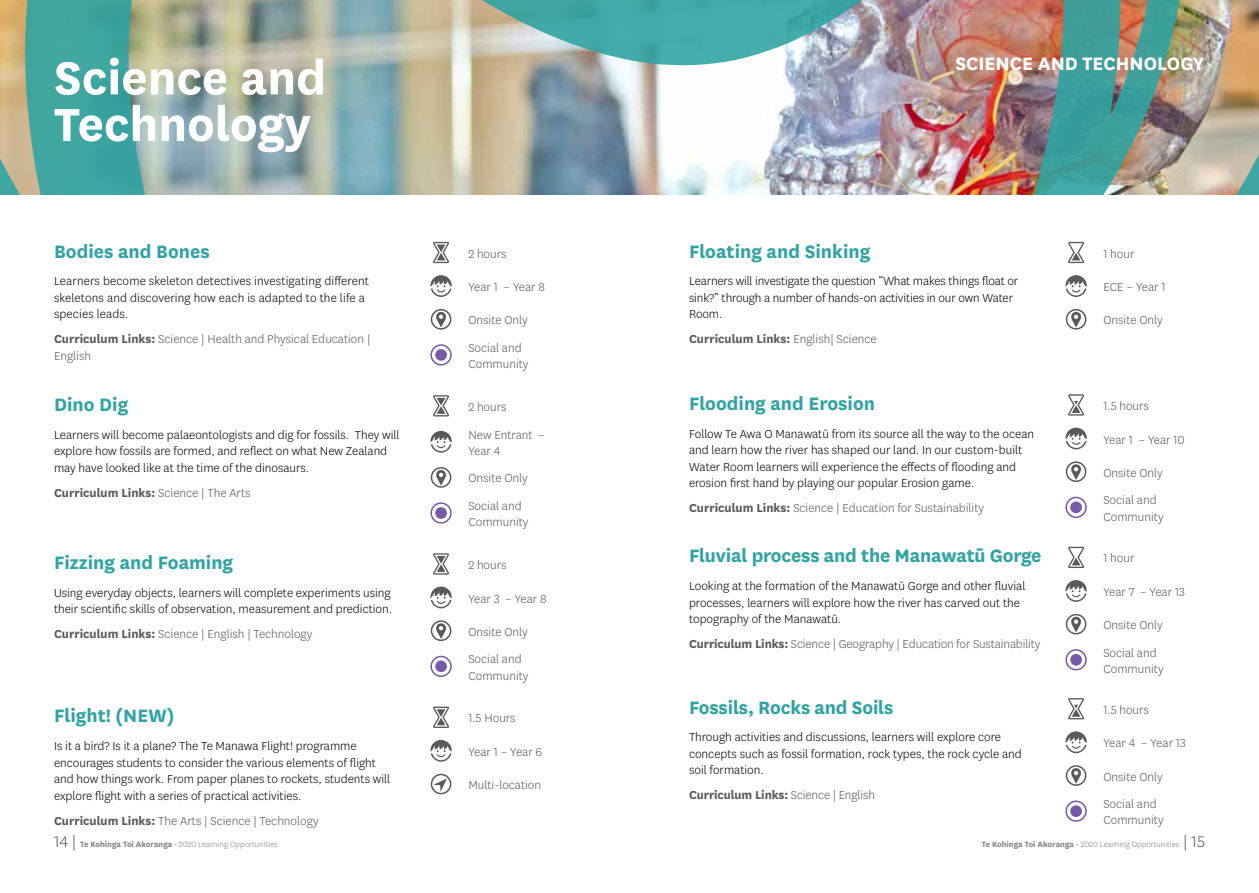
<style>
.page{position:relative;width:1259px;height:893px;background:#fff}
.page>*{position:absolute;margin:0;border:0;box-sizing:border-box;transform-origin:0 0}
.t1{font:700 54px/46.5px "National";color:#fff}
.t2{font:700 21px "National";color:#30a4a2}
.t3{font:700 21px "National";color:#fff}
.t4{font:300 13.5px/16.5px "National";color:#000}
.t5{font:300 13.5px/27.3px "National";color:#58595b}
.t6{font:700 13.5px "National";color:#58595b}
.t7{font:300 9px "National";color:#808285}
.s1{font-weight:700}
.s2{font-weight:300}
.s3{font-size:18px;color:#58595b}
</style>
<div class="page">
<img style="left:0;top:0;width:1259px;height:195px">
<svg style="left:1068px;top:242px;width:16px;height:21px"></svg>
<svg style="left:1065px;top:275px;width:22px;height:22px"></svg>
<div style="left:1065px;top:309px;width:21px;height:21px;border:2px solid #58595b;border-radius:50%"></div>
<svg style="left:1071px;top:312px;width:10px;height:16px"></svg>
<svg style="left:1068px;top:394px;width:16px;height:22px"></svg>
<svg style="left:1065px;top:427px;width:22px;height:22px"></svg>
<div style="left:1065px;top:461px;width:21px;height:21px;border:2px solid #58595b;border-radius:50%"></div>
<svg style="left:1071px;top:464px;width:10px;height:16px"></svg>
<div style="left:1070px;top:501px;width:12px;height:12px;background:#765aa6;border-radius:50%"></div>
<div style="left:1065px;top:497px;width:21px;height:21px;border:2px solid #765aa6;border-radius:50%"></div>
<svg style="left:1068px;top:547px;width:16px;height:21px"></svg>
<svg style="left:1065px;top:580px;width:22px;height:22px"></svg>
<div style="left:1065px;top:614px;width:21px;height:20px;border:2px solid #58595b;border-radius:50%"></div>
<svg style="left:1071px;top:617px;width:10px;height:15px"></svg>
<div style="left:1070px;top:654px;width:12px;height:12px;background:#765aa6;border-radius:50%"></div>
<div style="left:1065px;top:649px;width:21px;height:21px;border:2px solid #765aa6;border-radius:50%"></div>
<svg style="left:1068px;top:698px;width:16px;height:21px"></svg>
<svg style="left:1065px;top:731px;width:22px;height:22px"></svg>
<div style="left:1065px;top:765px;width:21px;height:21px;border:2px solid #58595b;border-radius:50%"></div>
<svg style="left:1071px;top:768px;width:10px;height:16px"></svg>
<div style="left:1070px;top:805px;width:12px;height:12px;background:#765aa6;border-radius:50%"></div>
<div style="left:1065px;top:800px;width:21px;height:22px;border:2px solid #765aa6;border-radius:50%"></div>
<svg style="left:433px;top:242px;width:16px;height:21px"></svg>
<svg style="left:430px;top:275px;width:22px;height:22px"></svg>
<div style="left:431px;top:309px;width:20px;height:21px;border:2px solid #58595b;border-radius:50%"></div>
<svg style="left:436px;top:312px;width:10px;height:16px"></svg>
<div style="left:435px;top:349px;width:12px;height:12px;background:#765aa6;border-radius:50%"></div>
<div style="left:430px;top:344px;width:22px;height:22px;border:2px solid #765aa6;border-radius:50%"></div>
<svg style="left:433px;top:395px;width:16px;height:21px"></svg>
<svg style="left:430px;top:430px;width:22px;height:23px"></svg>
<div style="left:431px;top:467px;width:20px;height:21px;border:2px solid #58595b;border-radius:50%"></div>
<svg style="left:436px;top:470px;width:10px;height:16px"></svg>
<div style="left:435px;top:507px;width:12px;height:12px;background:#765aa6;border-radius:50%"></div>
<div style="left:430px;top:502px;width:22px;height:22px;border:2px solid #765aa6;border-radius:50%"></div>
<svg style="left:433px;top:553px;width:16px;height:22px"></svg>
<svg style="left:430px;top:586px;width:22px;height:22px"></svg>
<div style="left:431px;top:620px;width:20px;height:21px;border:2px solid #58595b;border-radius:50%"></div>
<svg style="left:436px;top:623px;width:10px;height:16px"></svg>
<div style="left:435px;top:660px;width:12px;height:12px;background:#765aa6;border-radius:50%"></div>
<div style="left:430px;top:656px;width:22px;height:21px;border:2px solid #765aa6;border-radius:50%"></div>
<svg style="left:433px;top:707px;width:16px;height:21px"></svg>
<svg style="left:430px;top:740px;width:22px;height:22px"></svg>
<div style="left:431px;top:774px;width:20px;height:20px;border:2px solid #58595b;border-radius:50%"></div>
<svg style="left:433px;top:778px;width:14px;height:14px"></svg>
<h1 class="t1" style="left:54px;top:51px;width:274px">Science and<br>Technology</h1>
<h2 class="t2" style="left:54px;top:236px;width:157px">Bodies and Bones</h2>
<p class="t5" style="left:468px;top:239px;width:40px">2 hours</p>
<p class="t4" style="left:54px;top:272px;width:316px">Learners become skeleton detectives investigating different skeletons and discovering how each is adapted to the life a species leads.</p>
<p class="t5" style="left:54px;top:330px;width:318px;line-height:16.5px"><span class="s1">Curriculum Links:</span> Science | Health and Physical Education |<br>English</p>
<p class="t5" style="left:468px;top:273px;width:78px">Year 1 – Year 8</p>
<p class="t5" style="left:468px;top:306px;width:61px">Onsite Only<br>Social and</p>
<p class="t5" style="left:468px;top:350px;width:62px">Community</p>
<h2 class="t2" style="left:54px;top:390px;width:76px">Dino Dig</h2>
<p class="t5" style="left:468px;top:393px;width:40px">2 hours</p>
<p class="t4" style="left:54px;top:426px;width:347px">Learners will become palaeontologists and dig for fossils. They will explore how fossils are formed, and reflect on what New Zealand may have looked like at the time of the dinosaurs.</p>
<p class="t6" style="left:54px;top:483px;width:198px">Curriculum Links: <span class="s2">Science | The Arts</span></p>
<p class="t5" style="left:468px;top:426px;width:78px;line-height:16.5px">New Entrant –<br>Year 4</p>
<p class="t5" style="left:468px;top:464px;width:61px">Onsite Only<br>Social and</p>
<p class="t5" style="left:468px;top:508px;width:62px">Community</p>
<h2 class="t2" style="left:54px;top:548px;width:181px">Fizzing and Foaming</h2>
<p class="t5" style="left:468px;top:551px;width:40px">2 hours</p>
<p class="t4" style="left:54px;top:584px;width:340px">Using everyday objects, learners will complete experiments using their scientific skills of observation, measurement and prediction.</p>
<p class="t5" style="left:54px;top:620px;width:260px"><span class="s1">Curriculum Links:</span> Science | English | Technology</p>
<p class="t5" style="left:468px;top:584px;width:80px">Year 3 – Year 8</p>
<p class="t5" style="left:468px;top:618px;width:61px">Onsite Only<br>Social and</p>
<p class="t5" style="left:468px;top:661px;width:62px">Community</p>
<h2 class="t2" style="left:54px;top:701px;width:122px">Flight! (NEW)</h2>
<p class="t5" style="left:468px;top:704px;width:49px">1.5 Hours</p>
<p class="t4" style="left:54px;top:737px;width:338px">Is it a bird? Is it a plane? The Te Manawa Flight! programme encourages students to consider the various elements of flight and how things work. From paper planes to rockets, students will explore flight with a series of practical activities.</p>
<p class="t5" style="left:54px;top:806px;width:266px"><span class="s1">Curriculum Links:</span> The Arts | Science | Technology</p>
<p class="t5" style="left:468px;top:738px;width:75px">Year 1 – Year 6</p>
<p class="t5" style="left:468px;top:771px;width:74px">Multi-location</p>
<h2 class="t3" style="left:955px;top:48px;width:250px">SCIENCE AND TECHNOLOGY</h2>
<h2 class="t2" style="left:689px;top:236px;width:183px">Floating and Sinking</h2>
<p class="t5" style="left:1103px;top:239px;width:33px">1 hour</p>
<p class="t4" style="left:689px;top:272px;width:331px">Learners will investigate the question “What makes things float or sink?” through a number of hands-on activities in our own Water<br>Room.</p>
<p class="t6" style="left:689px;top:330px;width:189px">Curriculum Links: <span class="s2">English| Science</span></p>
<p class="t5" style="left:1103px;top:273px;width:64px">ECE – Year 1</p>
<p class="t5" style="left:1103px;top:306px;width:61px">Onsite Only</p>
<h2 class="t2" style="left:689px;top:389px;width:188px">Flooding and Erosion</h2>
<p class="t5" style="left:1103px;top:392px;width:47px">1.5 hours</p>
<p class="t4" style="left:689px;top:425px;width:347px">Follow Te Awa O Manawatū from its source all the way to the ocean and learn how the river has shaped our land. In our custom-built Water Room learners will experience the effects of flooding and erosion first hand by playing our popular Erosion game.</p>
<p class="t5" style="left:689px;top:494px;width:296px"><span class="s1">Curriculum Links:</span> Science | Education for Sustainability</p>
<p class="t5" style="left:1103px;top:425px;width:83px">Year 1 – Year 10</p>
<p class="t5" style="left:1103px;top:459px;width:61px">Onsite Only<br>Social and</p>
<p class="t5" style="left:1103px;top:502px;width:62px">Community</p>
<h2 class="t2" style="left:689px;top:541px;width:354px">Fluvial process and the Manawatū Gorge</h2>
<p class="t5" style="left:1103px;top:544px;width:33px">1 hour</p>
<p class="t4" style="left:689px;top:577px;width:338px">Looking at the formation of the Manawatū Gorge and other fluvial processes, learners will explore how the river has carved out the topography of the Manawatū.</p>
<p class="t5" style="left:689px;top:630px;width:353px"><span class="s1">Curriculum Links:</span> Science | Geography | Education for Sustainability</p>
<p class="t5" style="left:1103px;top:578px;width:83px">Year 7 – Year 13</p>
<p class="t5" style="left:1103px;top:611px;width:61px">Onsite Only<br>Social and</p>
<p class="t5" style="left:1103px;top:655px;width:62px">Community</p>
<h2 class="t2" style="left:689px;top:692px;width:206px">Fossils, Rocks and Soils</h2>
<p class="t5" style="left:1103px;top:696px;width:47px">1.5 hours</p>
<p class="t4" style="left:689px;top:729px;width:334px">Through activities and discussions, learners will explore core concepts such as fossil formation, rock types, the rock cycle and soil formation.</p>
<p class="t6" style="left:689px;top:786px;width:187px">Curriculum Links: <span class="s2">Science | English</span></p>
<p class="t5" style="left:1103px;top:729px;width:84px">Year 4 – Year 13</p>
<p class="t5" style="left:1103px;top:762px;width:61px">Onsite Only<br>Social and</p>
<p class="t5" style="left:1103px;top:806px;width:62px">Community</p>
<p class="t7" style="left:54px;top:839px;width:225px"><span class="s3">14 |</span> <span class="s1">Te Kohinga Toi Akoranga</span> • 2020 Learning Opportunities</p>
<p class="t7" style="left:982px;top:839px;width:225px"><span class="s1">Te Kohinga Toi Akoranga</span> • 2020 Learning Opportunities <span class="s3">| 15</span></p>
</div>
